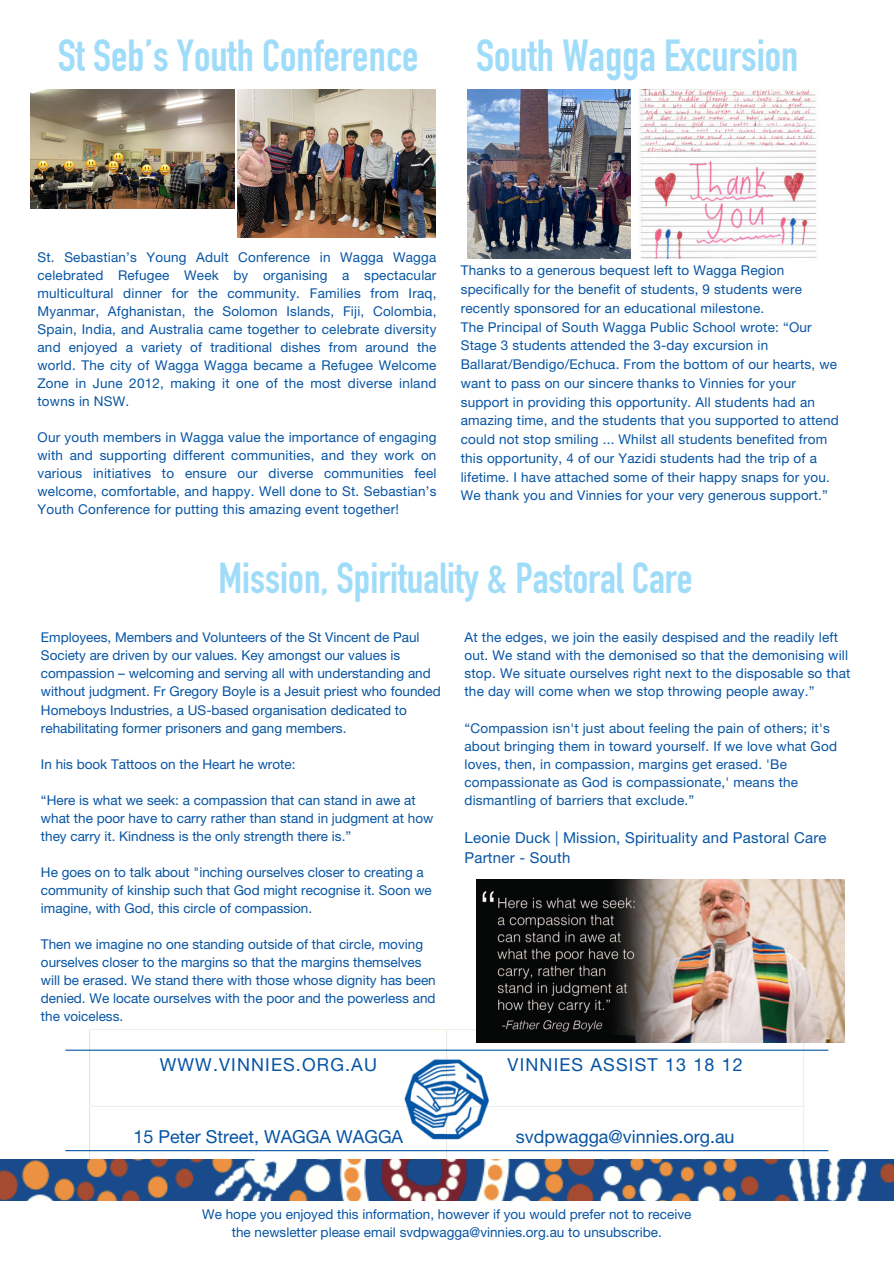
<style>
.page{position:relative;width:894px;height:1264px;background:#fff}
.page>*{position:absolute;margin:0;border:0;box-sizing:border-box;transform-origin:0 0}
.t1{font:700 44.25px "DIN Condensed";color:#9fdcf9}
.t2{font:700 42.75px "DIN Condensed";color:#9fdcf9}
.t3{font:18px "Helvetica Neue LT Std";color:#0654a4}
.t4{font:18px "Helvetica Neue LT Std";letter-spacing:.065em;color:#0654a4}
.t5{font:15px/20.2px "Helvetica Neue LT Std";letter-spacing:.015em;color:#0654a4}
.t6{font:13.5px/18px "Helvetica Neue LT Std";letter-spacing:.015em;color:#0654a4}
</style>
<div class="page">
<hr style="left:89px;top:1030px;width:1px;height:142px;background:#fdf8f0">
<hr style="left:446px;top:1030px;width:1px;height:142px;background:#fdf8f0">
<hr style="left:802px;top:1030px;width:2px;height:142px;background:#fdf8f0">
<hr style="left:89px;top:1029px;width:715px;height:1px;background:#fdf8f0">
<hr style="left:89px;top:1105px;width:715px;height:1px;background:#fdf8f0">
<img style="left:476px;top:879px;width:368px;height:163px">
<img style="left:402px;top:1053px;width:89px;height:93px">
<img style="left:0;top:1159px;width:893px;height:41px">
<img style="left:31px;top:89px;width:203px;height:120px">
<img style="left:237px;top:89px;width:198px;height:149px">
<img style="left:467px;top:89px;width:163px;height:169px">
<img style="left:639px;top:89px;width:178px;height:169px">
<hr style="left:65px;top:1150px;width:763px;height:1px;background:#0654a4">
<hr style="left:65px;top:1049px;width:763px;height:1px;background:#0654a4">
<p class="t1" style="left:58px;top:40px;width:362px">St Seb’s Youth Conference</p>
<p class="t1" style="left:476px;top:40px;width:323px">South Wagga Excursion</p>
<p class="t6" style="left:38px;top:250px;width:400px;text-align:justify">St. Sebastian’s Young Adult Conference in Wagga Wagga celebrated Refugee Week by organising a spectacular multicultural dinner for the community. Families from Iraq, Myanmar, Afghanistan, the Solomon Islands, Fiji, Colombia, Spain, India, and Australia came together to celebrate diversity and enjoyed a variety of traditional dishes from around the world. The city of Wagga Wagga became a Refugee Welcome Zone in June 2012, making it one of the most diverse inland towns in NSW.</p>
<p class="t6" style="left:38px;top:430px;width:400px;text-align:justify">Our youth members in Wagga value the importance of engaging with and supporting different communities, and they work on various initiatives to ensure our diverse communities feel welcome, comfortable, and happy. Well done to St. Sebastian’s Youth Conference for putting this amazing event together!</p>
<p class="t6" style="left:460px;top:263px;width:343px;line-height:18.8px">Thanks to a generous bequest left to Wagga Region specifically for the benefit of students, 9 students were recently sponsored for an educational milestone.</p>
<p class="t6" style="left:460px;top:319px;width:379px;line-height:18.8px">The Principal of South Wagga Public School wrote: “Our Stage 3 students attended the 3-day excursion in Ballarat/Bendigo/Echuca. From the bottom of our hearts, we want to pass on our sincere thanks to Vinnies for your support in providing this opportunity. All students had an amazing time, and the students that you supported to attend could not stop smiling ... Whilst all students benefited from this opportunity, 4 of our Yazidi students had the trip of a lifetime. I have attached some of their happy snaps for you.<br>We thank you and Vinnies for your very generous support.”</p>
<h1 class="t2" style="left:218px;top:562px;width:475px">Mission, Spirituality &amp; Pastoral Care</h1>
<h1 class="t6" style="left:41px;top:630px;width:401px">Employees, Members and Volunteers of the St Vincent de Paul Society are driven by our values. Key amongst our values is compassion – welcoming and serving all with understanding and without judgment. Fr Gregory Boyle is a Jesuit priest who founded Homeboys Industries, a US-based organisation dedicated to rehabilitating former prisoners and gang members.</h1>
<p class="t6" style="left:41px;top:756px;width:256px">In his book Tattoos on the Heart he wrote:</p>
<p class="t6" style="left:41px;top:792px;width:394px">“Here is what we seek: a compassion that can stand in awe at what the poor have to carry rather than stand in judgment at how they carry it. Kindness is the only strength there is.”</p>
<p class="t6" style="left:41px;top:864px;width:392px">He goes on to talk about "inching ourselves closer to creating a community of kinship such that God might recognise it. Soon we imagine, with God, this circle of compassion.</p>
<p class="t6" style="left:41px;top:936px;width:396px">Then we imagine no one standing outside of that circle, moving ourselves closer to the margins so that the margins themselves will be erased. We stand there with those whose dignity has been denied. We locate ourselves with the poor and the powerless and the voiceless.</p>
<p class="t6" style="left:464px;top:630px;width:387px">At the edges, we join the easily despised and the readily left out. We stand with the demonised so that the demonising will stop. We situate ourselves right next to the disposable so that the day will come when we stop throwing people away.”</p>
<p class="t6" style="left:464px;top:720px;width:374px">“Compassion isn't just about feeling the pain of others; it's about bringing them in toward yourself. If we love what God loves, then, in compassion, margins get erased. 'Be compassionate as God is compassionate,' means the dismantling of barriers that exclude.”</p>
<p class="t5" style="left:464px;top:829px;width:363px">Leonie Duck | Mission, Spirituality and Pastoral Care<br>Partner - South</p>
<p class="t4" style="left:160px;top:1057px;width:219px">WWW.VINNIES.ORG.AU</p>
<p class="t4" style="left:507px;top:1057px;width:237px">VINNIES ASSIST 13 18 12</p>
<p class="t3" style="left:133px;top:1129px;width:271px">15 Peter Street, WAGGA WAGGA</p>
<p class="t3" style="left:515px;top:1129px;width:220px">svdpwagga@vinnies.org.au</p>
<p class="t6" style="left:202px;top:1206px;width:490px">We hope you enjoyed this information, however if you would prefer not to receive</p>
<p class="t6" style="left:232px;top:1224px;width:431px">the newsletter please email svdpwagga@vinnies.org.au to unsubscribe.</p>
</div>
